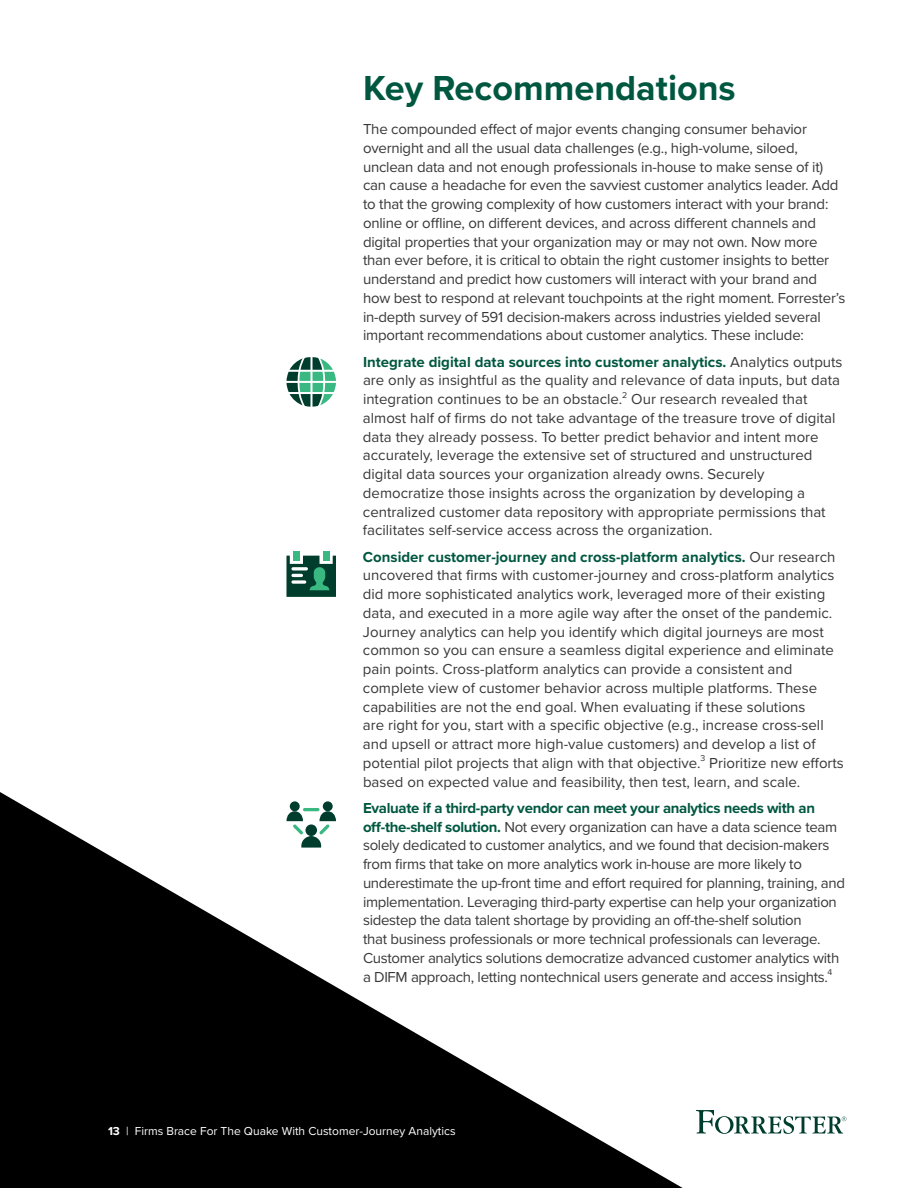
<style>
.page{position:relative;width:918px;height:1188px;background:#fff}
.page>*{position:absolute;margin:0;border:0;box-sizing:border-box;transform-origin:0 0}
.t1{font:700 36px "Proxima Nova";color:#005740}
.t2{font:15px/18.8px "Proxima Nova";letter-spacing:-.015em;color:#383839}
.t3{font:12px "Proxima Nova";color:#fff}
.s1{font-weight:700;color:#005740}
.s2{font-weight:700}
</style>
<div class="page">
<svg style="left:0;top:792px;width:683px;height:396px;fill:#000"></svg>
<svg style="left:696px;top:1110px;width:150px;height:24px"></svg>
<svg style="left:286px;top:357px;width:50px;height:50px"></svg>
<div style="left:293px;top:551px;width:7px;height:10px;background:#39b881"></div>
<div style="left:323px;top:551px;width:6px;height:10px;background:#39b881"></div>
<svg style="left:286px;top:556px;width:50px;height:41px;background:#2e6c58"></svg>
<div style="left:323px;top:801px;width:10px;height:10px;background:#013d2d;border-radius:50%"></div>
<div style="left:290px;top:801px;width:10px;height:10px;background:#013d2d;border-radius:50%"></div>
<svg style="left:286px;top:811px;width:50px;height:37px"></svg>
<hr style="left:303px;top:808px;width:16px;height:3px;background:#39b881;border-radius:2px">
<h1 class="t1" style="left:363px;top:62px;width:374px">Key Recommendations</h1>
<p class="t2" style="left:363px;top:119px;width:484px">The compounded effect of major events changing consumer behavior overnight and all the usual data challenges (e.g., high-volume, siloed, unclean data and not enough professionals in-house to make sense of it) can cause a headache for even the savviest customer analytics leader. Add to that the growing complexity of how customers interact with your brand: online or offline, on different devices, and across different channels and digital properties that your organization may or may not own. Now more than ever before, it is critical to obtain the right customer insights to better understand and predict how customers will interact with your brand and how best to respond at relevant touchpoints at the right moment. Forrester’s in-depth survey of 591 decision-makers across industries yielded several important recommendations about customer analytics. These include:</p>
<p class="t2" style="left:363px;top:352px;width:481px"><span class="s1">Integrate digital data sources into customer analytics.</span> Analytics outputs are only as insightful as the quality and relevance of data inputs, but data integration continues to be an obstacle.<sup>2</sup> Our research revealed that almost half of firms do not take advantage of the treasure trove of digital data they already possess. To better predict behavior and intent more accurately, leverage the extensive set of structured and unstructured digital data sources your organization already owns. Securely democratize those insights across the organization by developing a centralized customer data repository with appropriate permissions that facilitates self-service access across the organization.</p>
<p class="t2" style="left:363px;top:547px;width:482px"><span class="s1">Consider customer-journey and cross-platform analytics.</span> Our research uncovered that firms with customer-journey and cross-platform analytics did more sophisticated analytics work, leveraged more of their existing data, and executed in a more agile way after the onset of the pandemic.<br>Journey analytics can help you identify which digital journeys are most common so you can ensure a seamless digital experience and eliminate pain points. Cross-platform analytics can provide a consistent and complete view of customer behavior across multiple platforms. These capabilities are not the end goal. When evaluating if these solutions<br>are right for you, start with a specific objective (e.g., increase cross-sell and upsell or attract more high-value customers) and develop a list of potential pilot projects that align with that objective.<sup>3</sup> Prioritize new efforts based on expected value and feasibility, then test, learn, and scale.</p>
<p class="t2" style="left:363px;top:798px;width:484px"><span class="s1">Evaluate if a third-party vendor can meet your analytics needs with an off-the-shelf solution.</span> Not every organization can have a data science team solely dedicated to customer analytics, and we found that decision-makers from firms that take on more analytics work in-house are more likely to underestimate the up-front time and effort required for planning, training, and implementation. Leveraging third-party expertise can help your organization sidestep the data talent shortage by providing an off-the-shelf solution<br>that business professionals or more technical professionals can leverage.<br>Customer analytics solutions democratize advanced customer analytics with a DIFM approach, letting nontechnical users generate and access insights.<sup>4</sup></p>
<p class="t3" style="left:108px;top:1122px;width:349px"><span class="s2">13</span> | Firms Brace For The Quake With Customer-Journey Analytics</p>
</div>
